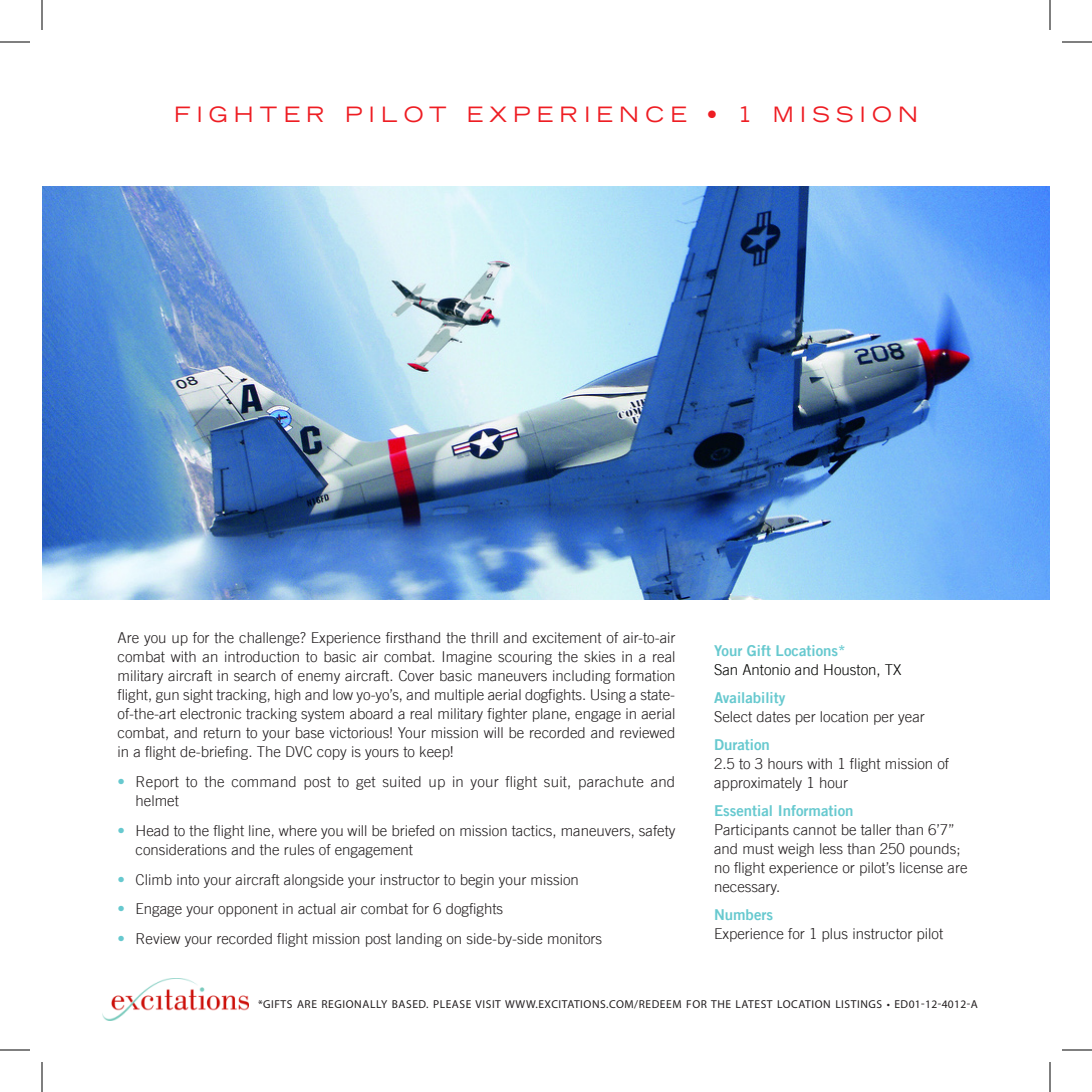
<style>
.page{position:relative;width:1092px;height:1092px;background:#fff}
.page>*{position:absolute;margin:0;border:0;box-sizing:border-box;transform-origin:0 0}
.Head{font:expanded 21px "Trade Gothic LT";letter-spacing:.3em;color:#ee1d23}
.t1{font:300 15px/19px "Trade Gothic LT";color:#231f20}
.t2{font:300 15px/19px "Trade Gothic LT";color:#040503}
.t3{font:300 15px/29.8px "Trade Gothic LT";color:#67c9cf;text-align:justify}
.t4{font:11.6px "Myriad Pro";letter-spacing:.05em;color:#231f20}
.s1{font-family:"Trade Gothic LT Bold Two";font-weight:400;color:#67c9cf}
</style>
<div class="page">
<img style="left:102px;top:978px;width:147px;height:42px">
<img style="left:42px;top:186px;width:1008px;height:414px">
<hr style="left:0;top:42px;width:30px;height:1px;background:#000">
<hr style="left:1062px;top:42px;width:30px;height:1px;background:#000">
<hr style="left:0;top:1050px;width:30px;height:1px;background:#000">
<hr style="left:1062px;top:1050px;width:30px;height:1px;background:#000">
<hr style="left:42px;top:0;width:1px;height:30px;background:#000">
<hr style="left:42px;top:1062px;width:1px;height:30px;background:#000">
<hr style="left:1050px;top:0;width:1px;height:30px;background:#000">
<hr style="left:1050px;top:1062px;width:1px;height:30px;background:#000">
<p class="Head" style="left:174px;top:100px;width:745px">FIGHTER PILOT EXPERIENCE • 1 MISSION</p>
<p class="t1" style="left:118px;top:628px;width:559px;text-align:justify">Are you up for the challenge? Experience firsthand the thrill and excitement of air-to-air combat with an introduction to basic air combat. Imagine scouring the skies in a real military aircraft in search of enemy aircraft. Cover basic maneuvers including formation flight, gun sight tracking, high and low yo-yo’s, and multiple aerial dogfights. Using a state&shy;of-the-art electronic tracking system aboard a real military fighter plane, engage in aerial combat, and return to your base victorious! Your mission will be recorded and reviewed in a flight de-briefing. The DVC copy is yours to keep!</p>
<p class="t1" style="left:136px;top:772px;width:541px">Report to the command post to get suited up in your flight suit, parachute and helmet</p>
<p class="t1" style="left:136px;top:821px;width:541px">Head to the flight line, where you will be briefed on mission tactics, maneuvers, safety considerations and the rules of engagement</p>
<p class="t1" style="left:136px;top:870px;width:445px">Climb into your aircraft alongside your instructor to begin your mission</p>
<p class="t1" style="left:136px;top:899px;width:369px">Engage your opponent in actual air combat for 6 dogfights</p>
<p class="t1" style="left:136px;top:929px;width:468px">Review your recorded flight mission post landing on side-by-side monitors</p>
<p class="t3" style="left:118px;top:767px;width:9px">•</p>
<p class="t3" style="left:118px;top:815px;width:9px">•</p>
<p class="t3" style="left:118px;top:864px;width:9px">• • •</p>
<p class="t2" style="left:714px;top:641px;width:189px"><span class="s1">Your Gift Locations*<br></span>San Antonio and Houston, TX</p>
<p class="t1" style="left:714px;top:688px;width:212px"><span class="s1">Availability<br></span>Select dates per location per year</p>
<p class="t1" style="left:714px;top:735px;width:237px"><span class="s1">Duration<br></span>2.5 to 3 hours with 1 flight mission of approximately 1 hour</p>
<p class="t1" style="left:714px;top:801px;width:255px"><span class="s1">Essential Information<br></span>Participants cannot be taller than 6’7” and must weigh less than 250 pounds; no flight experience or pilot’s license are necessary.</p>
<p class="t1" style="left:714px;top:905px;width:231px"><span class="s1">Numbers<br></span>Experience for 1 plus instructor pilot</p>
<p class="t4" style="left:258px;top:997px;width:389px">*GIFTS ARE REGIONALLY BASED. PLEASE VISIT WWW.EXCITATIONS.COM/REDEEM</p>
<p class="t4" style="left:686px;top:997px;width:293px">FOR THE LATEST LOCATION LISTINGS • ED01-12-4012-A</p>
</div>
